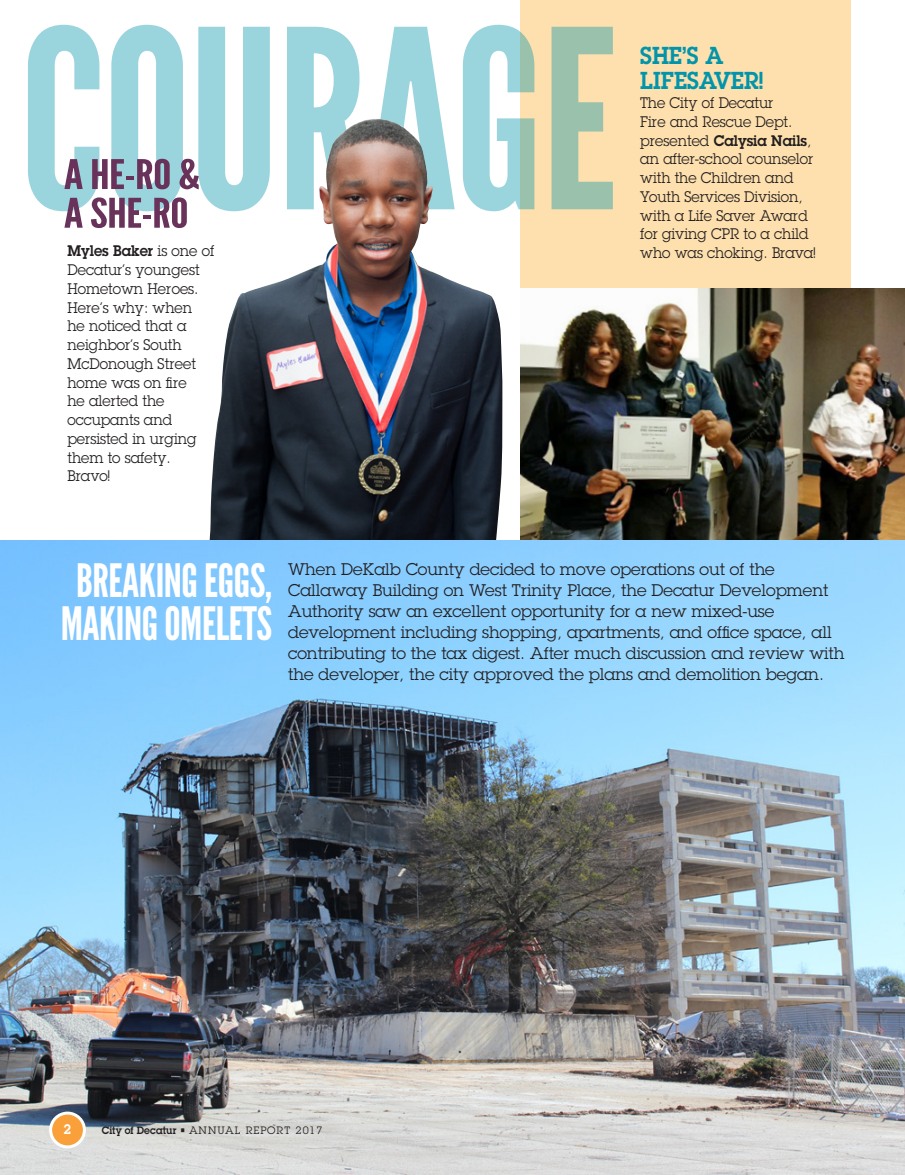
<style>
.page{position:relative;width:905px;height:1175px;background:#fff}
.page>*{position:absolute;margin:0;border:0;box-sizing:border-box;transform-origin:0 0}
.t1{font:45.9px/42.3px "League Gothic";letter-spacing:-.01em;color:#fff;text-align:center}
.t2{font:40.65px/38.7px "League Gothic";color:#69325a;scale:1.26 1}
.t3{font:600 24px/25.5px "Lubalin Graph";color:#0194aa;scale:.95 1}
.t4{font:16.5px/21px "Lubalin Graph";color:#231f20}
.t5{font:15px/18.8px "Lubalin Graph";color:#231f20;scale:.95 1}
.t6{font:600 13.5px "Lubalin Graph";color:#fff}
.t7{font:10.5px "Lubalin Graph";letter-spacing:.1em;color:#231f20}
.s1{font-weight:600}
</style>
<div class="page">
<div style="left:520px;top:0;width:330px;height:541px;background:#fee0ae"></div>
<svg style="left:28px;top:25px;width:585px;height:186px;fill:#9ad4dd"></svg>
<img style="left:520px;top:289px;width:384px;height:251px">
<img style="left:209px;top:119px;width:294px;height:421px">
<img style="left:0;top:540px;width:904px;height:634px">
<div style="left:51px;top:1113px;width:33px;height:33px;background:#f9a03a;border-radius:50%"></div>
<div style="left:49px;top:1111px;width:37px;height:37px;border:3px solid #fff;border-radius:50%"></div>
<h2 class="t2" style="left:64px;top:155px;width:109px">A HE-RO &amp;<br>A SHE-RO</h2>
<p class="t5" style="left:68px;top:241px;width:156px"><span class="s1">Myles Baker</span> is one of<br>Decatur’s youngest<br>Hometown Heroes.<br>Here’s why: when<br>he noticed that a neighbor’s South<br>McDonough Street home was on fire<br>he alerted the occupants and persisted in urging them to safety.<br>Bravo!</p>
<h3 class="t3" style="left:640px;top:42px;width:131px">She’s a<br>Lifesaver!</h3>
<p class="t5" style="left:640px;top:93px;width:186px">The City of Decatur<br>Fire and Rescue Dept. presented <span class="s1">Calysia Nails</span>, an after-school counselor with the Children and<br>Youth Services Division, with a Life Saver Award for giving CPR to a child who was choking. Brava!</p>
<h1 class="t1" style="left:61px;top:560px;width:213px">BREAKING EGGS,<br>MAKING OMELETS</h1>
<p class="t4" style="left:288px;top:558px;width:557px">When DeKalb County decided to move operations out of the Callaway Building on West Trinity Place, the Decatur Development Authority saw an excellent opportunity for a new mixed-use development including shopping, apartments, and office space, all contributing to the tax digest. After much discussion and review with the developer, the city approved the plans and demolition began.</p>
<p class="t6" style="left:64px;top:1120px;width:9px">2</p>
<p class="t7" style="left:102px;top:1124px;width:222px"><span class="s1">City of Decatur •</span> ANNUAL REPORT 2017</p>
</div>
